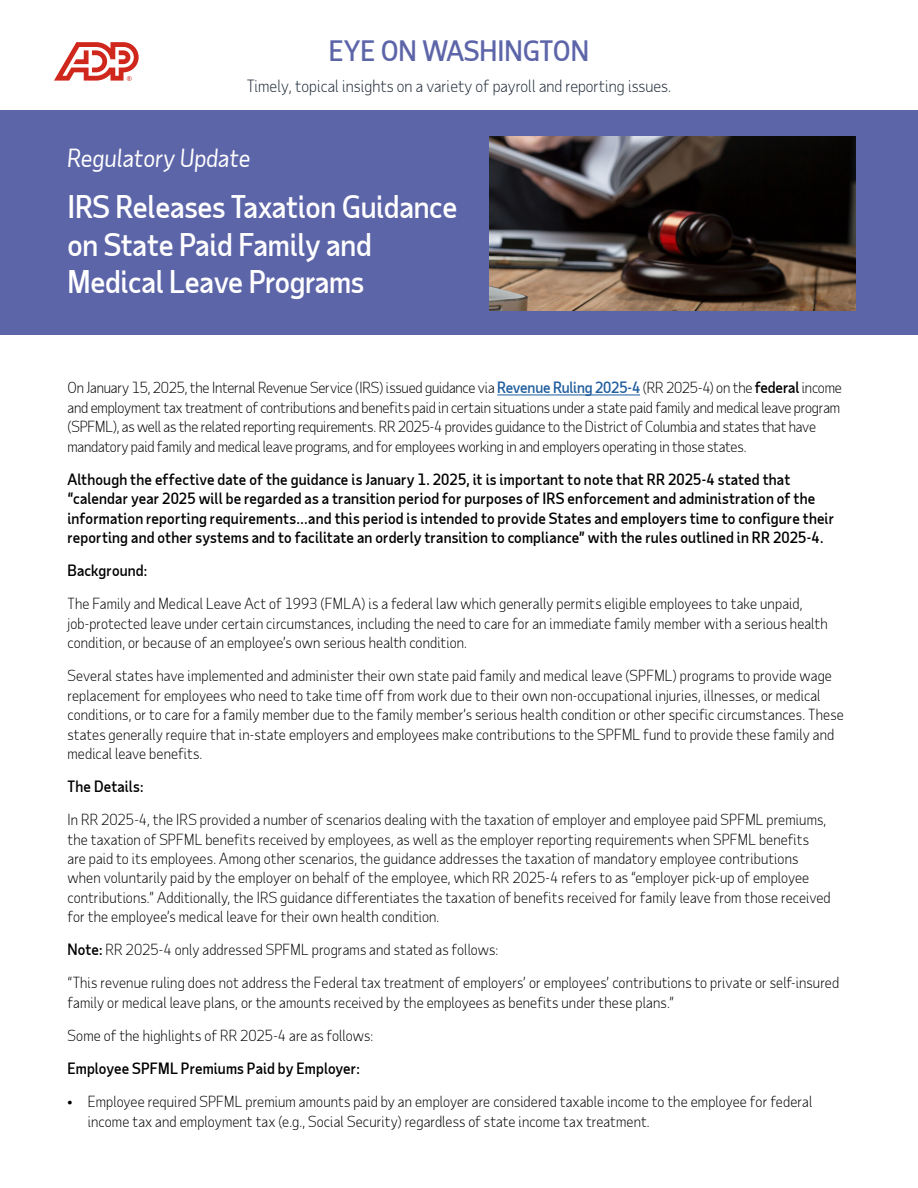
<style>
.page{position:relative;width:918px;height:1188px;background:#fff}
.page>*{position:absolute;margin:0;border:0;box-sizing:border-box;transform-origin:0 0}
.t1{font:500 30px/37.5px "Taub Sans";letter-spacing:-.01em;color:#fff}
.t2{font:500 27px "Taub Sans";color:#5d65a9}
.t3{font:italic 24px "Taub Sans";color:#fff}
.t4{font:300 16.5px "Taub Sans";color:#1f2937}
.t5{font:300 15px/19.5px "Taub Sans";letter-spacing:.005em;color:#000}
.t6{font:500 15px/19.5px "Taub Sans";letter-spacing:.01em;color:#000}
.t7{font:300 15px/19.5px "Taub Sans";letter-spacing:-.015em;color:#000}
.s1{font-weight:500;color:#215e9e}
.s2{font-weight:500}
</style>
<div class="page">
<div style="left:0;top:110px;width:918px;height:225px;background:#5d65a9"></div>
<svg style="left:54px;top:42px;width:85px;height:39px"></svg>
<hr style="left:497px;top:395px;width:143px;height:1px;background:#215e9e">
<img style="left:489px;top:136px;width:366px;height:174px">
<hr style="left:917px;top:943px;width:1px;height:146px;background:#f3f4f6">
<h2 class="t2" style="left:329px;top:33px;width:262px">EYE ON WASHINGTON</h2>
<p class="t4" style="left:247px;top:75px;width:426px">Timely, topical insights on a variety of payroll and reporting issues.</p>
<h3 class="t3" style="left:68px;top:143px;width:185px">Regulatory Update</h3>
<h1 class="t1" style="left:68px;top:188px;width:391px">IRS Releases Taxation Guidance on State Paid Family and<br>Medical Leave Programs</h1>
<p class="t7" style="left:68px;top:377px;width:776px">On January 15, 2025, the Internal Revenue Service (IRS) issued guidance via <span class="s1">Revenue Ruling 2025-4</span> (RR 2025-4) on the <span class="s2">federal</span> income and employment tax treatment of contributions and benefits paid in certain situations under a state paid family and medical leave program (SPFML), as well as the related reporting requirements. RR 2025-4 provides guidance to the District of Columbia and states that have mandatory paid family and medical leave programs, and for employees working in and employers operating in those states.</p>
<p class="t6" style="left:68px;top:469px;width:768px">Although the effective date of the guidance is January 1. 2025, it is important to note that RR 2025-4 stated that “calendar year 2025 will be regarded as a transition period for purposes of IRS enforcement and administration of the information reporting requirements…and this period is intended to provide States and employers time to configure their reporting and other systems and to facilitate an orderly transition to compliance” with the rules outlined in RR 2025-4.</p>
<p class="t6" style="left:68px;top:560px;width:81px">Background:</p>
<p class="t5" style="left:68px;top:593px;width:762px">The Family and Medical Leave Act of 1993 (FMLA) is a federal law which generally permits eligible employees to take unpaid, job-protected leave under certain circumstances, including the need to care for an immediate family member with a serious health condition, or because of an employee’s own serious health condition.</p>
<p class="t5" style="left:68px;top:665px;width:778px">Several states have implemented and administer their own state paid family and medical leave (SPFML) programs to provide wage replacement for employees who need to take time off from work due to their own non-occupational injuries, illnesses, or medical conditions, or to care for a family member due to the family member’s serious health condition or other specific circumstances. These states generally require that in-state employers and employees make contributions to the SPFML fund to provide these family and medical leave benefits.</p>
<p class="t6" style="left:68px;top:776px;width:78px">The Details:</p>
<p class="t5" style="left:68px;top:809px;width:765px">In RR 2025-4, the IRS provided a number of scenarios dealing with the taxation of employer and employee paid SPFML premiums, the taxation of SPFML benefits received by employees, as well as the employer reporting requirements when SPFML benefits are paid to its employees. Among other scenarios, the guidance addresses the taxation of mandatory employee contributions when voluntarily paid by the employer on behalf of the employee, which RR 2025-4 refers to as “employer pick-up of employee contributions.” Additionally, the IRS guidance differentiates the taxation of benefits received for family leave from those received for the employee’s medical leave for their own health condition.</p>
<p class="t5" style="left:68px;top:940px;width:432px"><span class="s2">Note:</span> RR 2025-4 only addressed SPFML programs and stated as follows:</p>
<p class="t5" style="left:68px;top:973px;width:773px">“This revenue ruling does not address the Federal tax treatment of employers’ or employees’ contributions to private or self-insured family or medical leave plans, or the amounts received by the employees as benefits under these plans.”</p>
<p class="t5" style="left:68px;top:1025px;width:307px">Some of the highlights of RR 2025-4 are as follows:</p>
<p class="t6" style="left:68px;top:1058px;width:294px">Employee SPFML Premiums Paid by Employer:</p>
<p class="t5" style="left:88px;top:1091px;width:726px;text-indent:-20px">• Employee required SPFML premium amounts paid by an employer are considered taxable income to the employee for federal income tax and employment tax (e.g., Social Security) regardless of state income tax treatment.</p>
</div>
